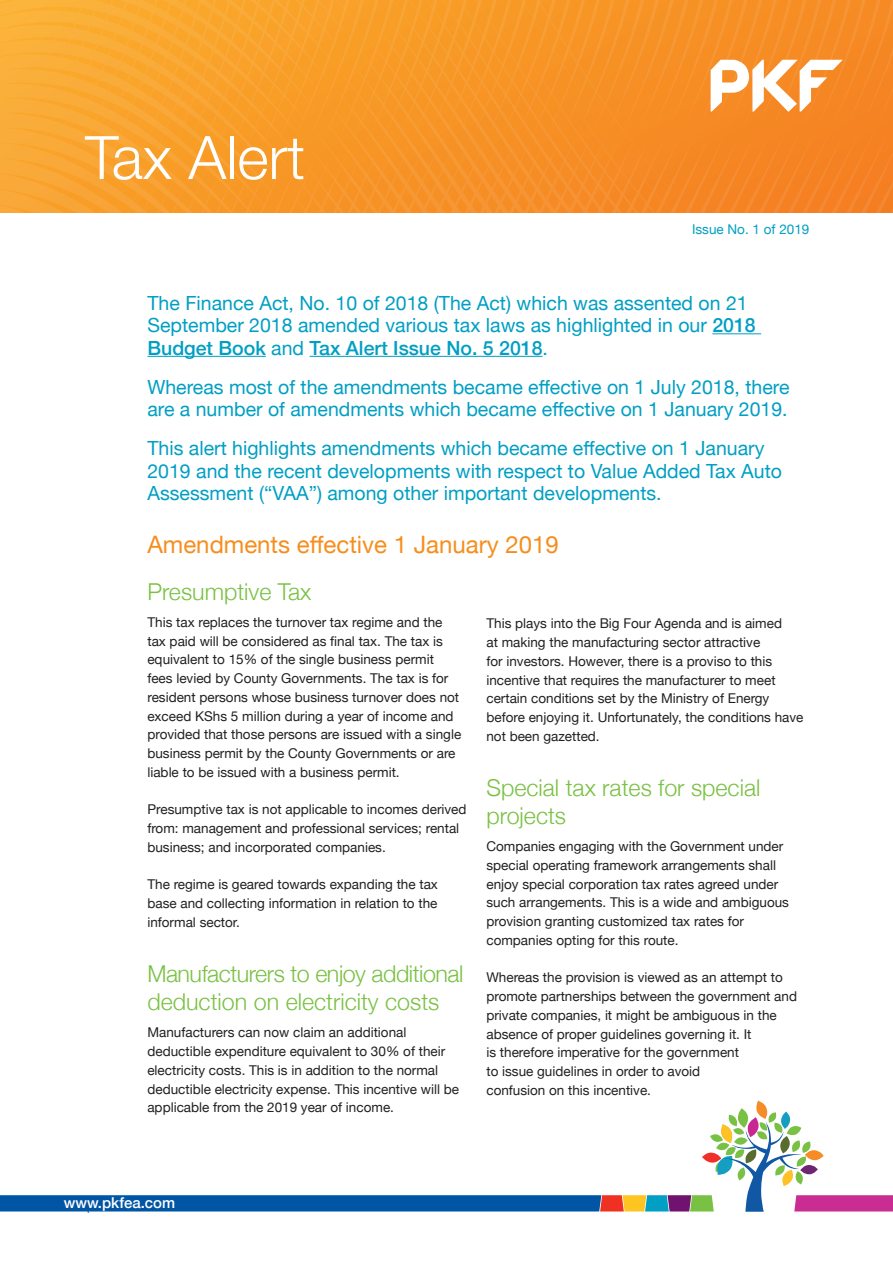
<style>
.page{position:relative;width:893px;height:1263px;background:#fff}
.page>*{position:absolute;margin:0;border:0;box-sizing:border-box;transform-origin:0 0}
.t1{font:300 60px "Helvetica Neue";color:#fff}
.t2{font:24px "Helvetica Neue";color:#f68e1e}
.t3{font:300 23.25px/27.9px "Helvetica Neue";letter-spacing:-.02em;color:#79c142}
.t4{font:300 23.25px/27.9px "Helvetica Neue";color:#79c142}
.t5{font:19.5px/22.5px "Helvetica Neue";color:#009fc3}
.t6{font:500 15px "Helvetica Neue";color:#fff}
.t7{font:13.5px/18.8px "Helvetica Neue";color:#231f20}
.t8{font:13.5px "Helvetica Neue";color:#009fc3}
.Caption_styles_Capti{font:10.5px "Helvetica Neue";color:#0155a5}
.s1{font-weight:500}
</style>
<div class="page">
<hr style="left:712px;top:333px;width:49px;height:1px;background:#009fc3">
<hr style="left:147px;top:356px;width:119px;height:1px;background:#009fc3">
<hr style="left:310px;top:356px;width:233px;height:1px;background:#009fc3">
<svg style="left:0;top:0;width:208px;height:213px;fill:#f9a837"></svg>
<svg style="left:208px;top:0;width:685px;height:213px;fill:#f79625"></svg>
<svg style="left:637px;top:0;width:256px;height:134px"></svg>
<svg style="left:0;top:1101px;width:893px;height:111px"></svg>
<p class="t1" style="left:85px;top:109px;width:222px">Tax Alert</p>
<p class="t8" style="left:692px;top:219px;width:119px">Issue No. 1 of 2019</p>
<p class="t5" style="left:147px;top:293px;width:610px">The Finance Act, No. 10 of 2018 (The Act) which was assented on 21<br>September 2018 amended various tax laws as highlighted in our <span class="s1">2018<br>Budget Book</span> and <span class="s1">Tax Alert Issue No. 5 2018</span>.</p>
<p class="t5" style="left:147px;top:377px;width:644px">Whereas most of the amendments became effective on 1 July 2018, there are a number of amendments which became effective on 1 January 2019.</p>
<p class="t5" style="left:147px;top:438px;width:636px">This alert highlights amendments which became effective on 1 January<br>2019 and the recent developments with respect to Value Added Tax Auto<br>Assessment (“VAA”) among other important developments.</p>
<p class="t2" style="left:147px;top:527px;width:413px">Amendments effective 1 January 2019</p>
<p class="t4" style="left:147px;top:576px;width:166px">Presumptive Tax</p>
<p class="t7" style="left:147px;top:613px;width:315px">This tax replaces the turnover tax regime and the tax paid will be considered as final tax. The tax is equivalent to 15% of the single business permit fees levied by County Governments. The tax is for resident persons whose business turnover does not exceed KShs 5 million during a year of income and provided that those persons are issued with a single business permit by the County Governments or are liable to be issued with a business permit.</p>
<p class="t7" style="left:147px;top:801px;width:321px">Presumptive tax is not applicable to incomes derived from: management and professional services; rental business; and incorporated companies.</p>
<p class="t7" style="left:147px;top:876px;width:292px;text-align:justify">The regime is geared towards expanding the tax base and collecting information in relation to the informal sector.</p>
<p class="t3" style="left:147px;top:958px;width:318px">Manufacturers to enjoy additional deduction on electricity costs</p>
<p class="t7" style="left:147px;top:1024px;width:313px">Manufacturers can now claim an additional deductible expenditure equivalent to 30% of their electricity costs. This is in addition to the normal deductible electricity expense. This incentive will be applicable from the 2019 year of income.</p>
<p class="t7" style="left:486px;top:615px;width:319px">This plays into the Big Four Agenda and is aimed<br>at making the manufacturing sector attractive<br>for investors. However, there is a proviso to this incentive that requires the manufacturer to meet certain conditions set by the Ministry of Energy before enjoying it. Unfortunately, the conditions have not been gazetted.</p>
<p class="t4" style="left:486px;top:772px;width:275px">Special tax rates for special projects</p>
<p class="t7" style="left:486px;top:838px;width:304px">Companies engaging with the Government under special operating framework arrangements shall enjoy special corporation tax rates agreed under such arrangements. This is a wide and ambiguous provision granting customized tax rates for companies opting for this route.</p>
<p class="t7" style="left:486px;top:969px;width:312px">Whereas the provision is viewed as an attempt to promote partnerships between the government and private companies, it might be ambiguous in the absence of proper guidelines governing it. It</p>
<p class="t7" style="left:486px;top:1044px;width:254px">is therefore imperative for the government</p>
<p class="t7" style="left:486px;top:1063px;width:215px">to issue guidelines in order to avoid</p>
<p class="t7" style="left:486px;top:1081px;width:166px">confusion on this incentive.</p>
<p class="t6" style="left:64px;top:1190px;width:113px">www.pkfea.com</p>
<p class="Caption_styles_Capti" style="left:85px;top:1202px;width:7px">1</p>
</div>
